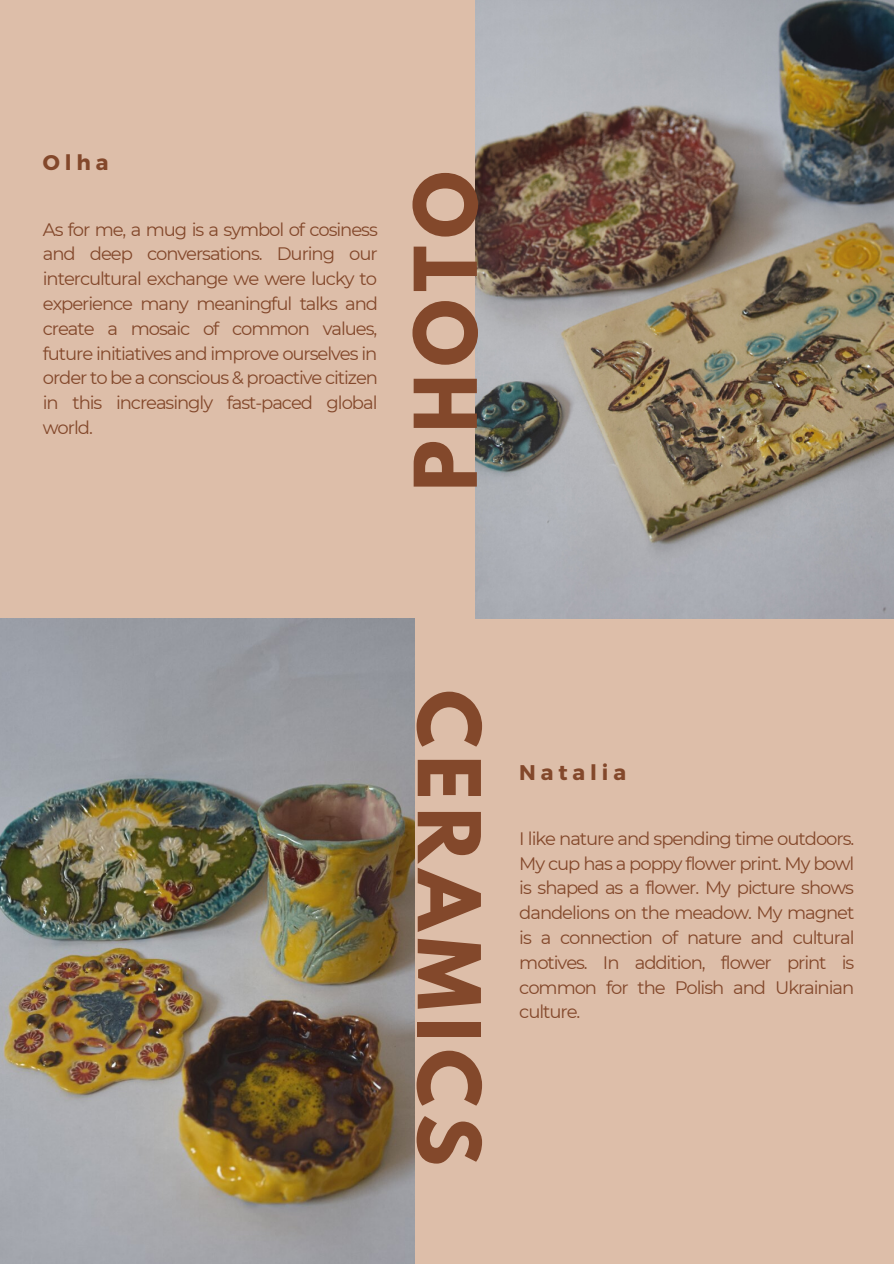
<style>
.page{position:relative;width:894px;height:1264px;background:#fff}
.page>*{position:absolute;margin:0;border:0;box-sizing:border-box;transform-origin:0 0}
.t1{font:700 76.5px "League Spartan";letter-spacing:.1em;color:#83482b}
.t2{font:700 21.15px "Montserrat";letter-spacing:.23em;color:#83482b}
.t3{font:18px/24.8px "Montserrat";letter-spacing:-.06em;color:#83482b;text-align:justify}
</style>
<div class="page">
<div style="left:0;top:0;width:893px;height:1263px;background:#ddbea9"></div>
<img style="left:475px;top:0;width:418px;height:619px">
<img style="left:0;top:618px;width:414px;height:645px">
<p class="t2" style="left:43px;top:149px;width:67px">Olha</p>
<p class="t3" style="left:43px;top:217px;width:337px">As for me, a mug is a symbol of cosiness and deep conversations. During our intercultural exchange we were lucky to experience many meaningful talks and create a mosaic of common values, future initiatives and improve ourselves in order to be a conscious &amp; proactive citizen in this increasingly fast-paced global world.</p>
<h1 class="t1" style="left:408px;top:491px;width:321px;rotate:-90deg">PHOTO</h1>
<h1 class="t1" style="left:486px;top:690px;width:477px;rotate:90deg">CERAMICS</h1>
<p class="t2" style="left:519px;top:759px;width:108px">Natalia</p>
<p class="t3" style="left:519px;top:826px;width:337px">I like nature and spending time outdoors.<br>My cup has a poppy flower print. My bowl is shaped as a flower. My picture shows dandelions on the meadow. My magnet is a connection of nature and cultural motives. In addition, flower print is common for the Polish and Ukrainian culture.</p>
</div>
